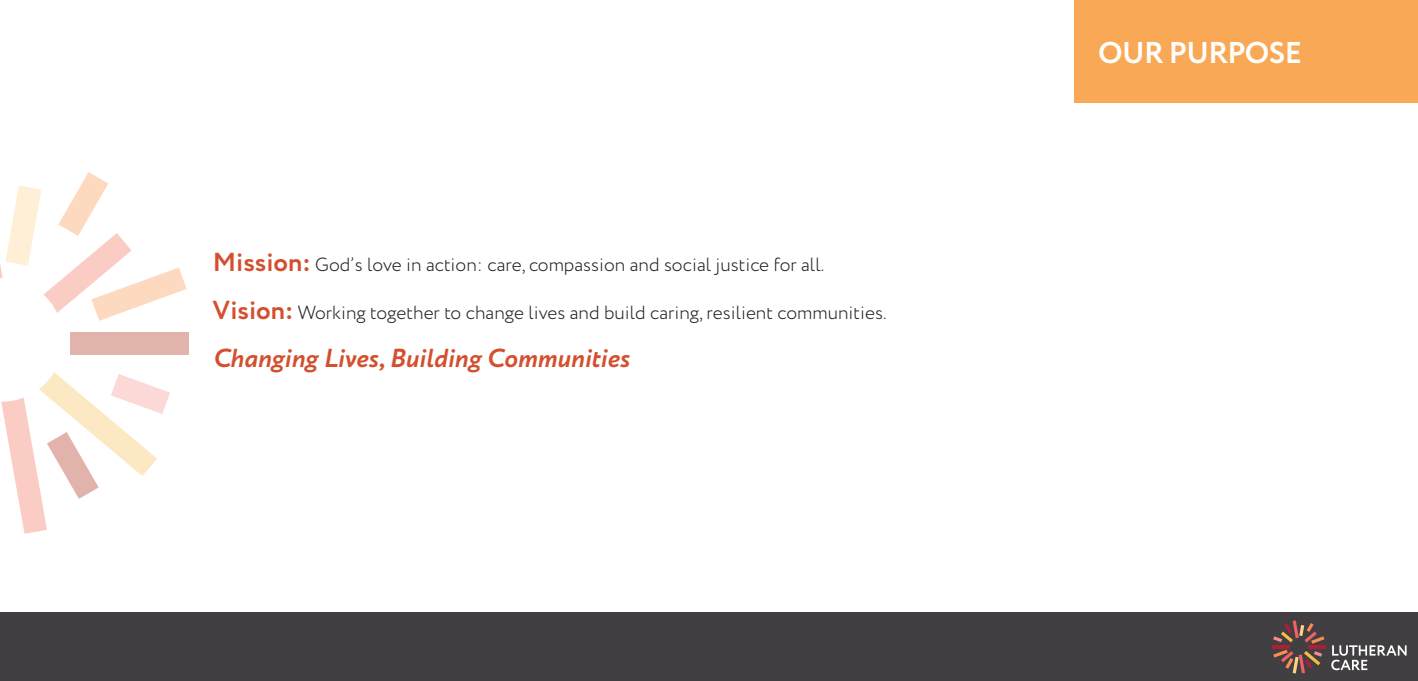
<style>
.page{position:relative;width:1418px;height:681px;background:#fff}
.page>*{position:absolute;margin:0;border:0;box-sizing:border-box;transform-origin:0 0}
.t1{font:700 30px "Circe";letter-spacing:-.02em;color:#fff}
.t2{font:italic 700 26px "Circe";color:#d44f2d}
.t3{font:300 19px "Circe";color:#231f20}
.s1{font-weight:700;font-size:26px;color:#d44f2d}
</style>
<div class="page">
<div style="left:1074px;top:0;width:343px;height:102px;background:#f9a956"></div>
<div style="left:0;top:612px;width:1417px;height:68px;background:#413f41"></div>
<hr style="left:1308px;top:645px;width:17px;height:3px;background:#ae1e37">
<hr style="left:1272px;top:645px;width:17px;height:3px;background:#ae1e37">
<svg style="left:1273px;top:620px;width:51px;height:23px"></svg>
<svg style="left:1273px;top:649px;width:49px;height:24px"></svg>
<svg style="left:1331px;top:645px;width:75px;height:25px"></svg>
<div style="left:70px;top:332px;width:119px;height:23px;background:#e2b3aa"></div>
<svg style="left:0;top:172px;width:187px;height:148px"></svg>
<svg style="left:0;top:372px;width:170px;height:161px"></svg>
<p class="t3" style="left:213px;top:252px;width:613px"><span class="s1">Mission:</span> God’s love in action: care, compassion and social justice for all.</p>
<p class="t3" style="left:213px;top:300px;width:675px"><span class="s1">Vision:</span> Working together to change lives and build caring, resilient communities.</p>
<h2 class="t2" style="left:213px;top:341px;width:418px">Changing Lives, Building Communities</h2>
<h1 class="t1" style="left:1098px;top:32px;width:205px">OUR PURPOSE</h1>
</div>
